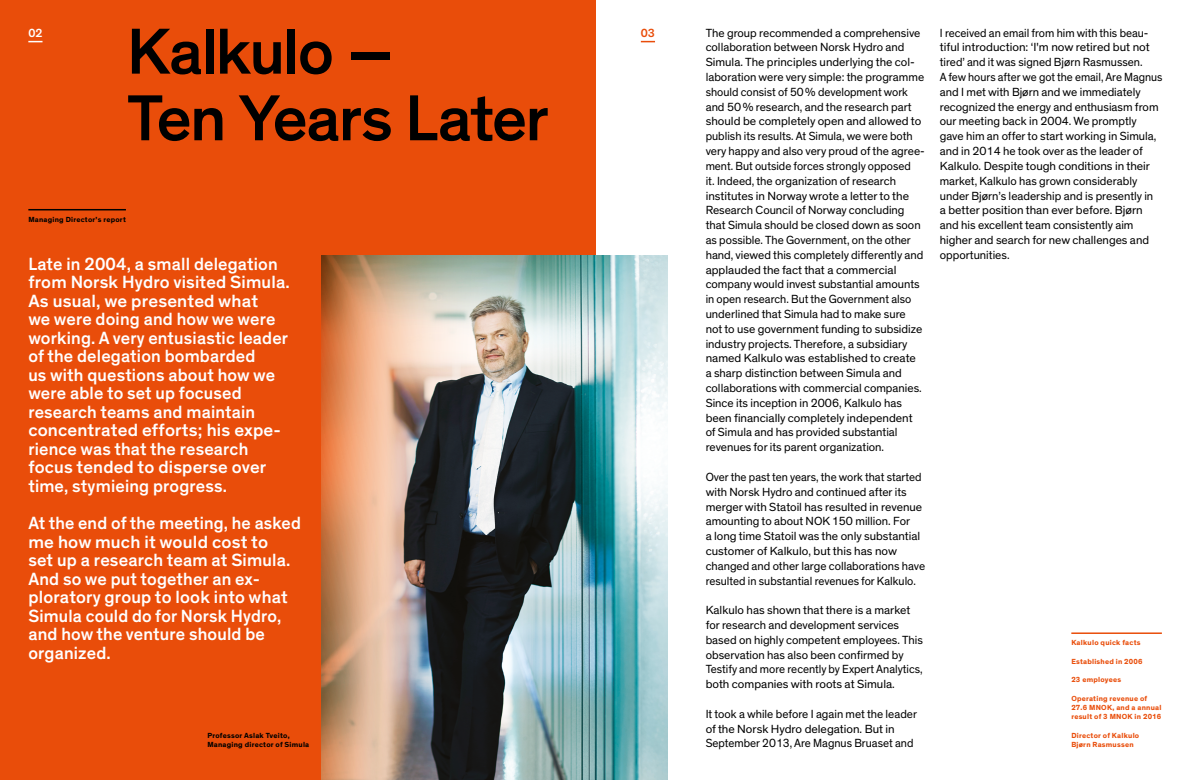
<style>
.page{position:relative;width:1191px;height:780px;background:#fff}
.page>*{position:absolute;margin:0;border:0;box-sizing:border-box;transform-origin:0 0}
.t1{font:500 66px/66.6px "Theinhardt";letter-spacing:-.025em;color:#000}
.t2{font:500 18px/18.5px "Theinhardt";letter-spacing:.01em;color:#fff}
.t3{font:12px/14.8px "Theinhardt";color:#000}
.t4{font:500 12px "Theinhardt";color:#fff}
.t5{font:500 12px "Theinhardt";color:#e94d0a}
.t6{font:700 7.5px/9.2px "Theinhardt";letter-spacing:.03em;color:#e94d0a}
.t7{font:700 7.5px/9.2px "Theinhardt";letter-spacing:.03em;color:#000}
</style>
<div class="page">
<div style="left:0;top:0;width:595px;height:780px;background:#e94d0a"></div>
<img style="left:595px;top:255px;width:72px;height:525px">
<img style="left:322px;top:255px;width:273px;height:525px">
<hr style="left:28px;top:209px;width:98px;height:1px;background:#000">
<hr style="left:1071px;top:632px;width:90px;height:2px;background:#e94d0a">
<svg style="left:641px;top:41px;width:14px;height:1px"></svg>
<svg style="left:28px;top:41px;width:15px;height:1px"></svg>
<p class="t4" style="left:28px;top:25px;width:16px">02</p>
<p class="t5" style="left:641px;top:25px;width:16px">03</p>
<h1 class="t1" style="left:127px;top:19px;width:424px">Kalkulo –<br>Ten Years Later</h1>
<p class="t7" style="left:28px;top:215px;width:99px">Managing Director’s report</p>
<p class="t2" style="left:28px;top:255px;width:263px">Late in 2004, a small delegation from Norsk Hydro visited Simula.<br>As usual, we presented what<br>we were doing and how we were working. A very entusiastic leader of the delegation bombarded<br>us with questions about how we were able to set up focused research teams and maintain concentrated efforts; his expe&shy;rience was that the research focus tended to disperse over time, stymieing progress.</p>
<h2 class="t2" style="left:28px;top:514px;width:274px">At the end of the meeting, he asked me how much it would cost to<br>set up a research team at Simula.<br>And so we put together an ex&shy;ploratory group to look into what<br>Simula could do for Norsk Hydro, and how the venture should be organized.</h2>
<p class="t7" style="left:207px;top:731px;width:103px">Professor Aslak Tveito,<br>Managing director of Simula</p>
<p class="t3" style="left:705px;top:25px;width:221px">The group recommended a comprehensive collaboration between Norsk Hydro and Simula. The principles underlying the col&shy;laboration were very simple: the programme should consist of 50 % development work and 50 % research, and the research part should be completely open and allowed to publish its results. At Simula, we were both very happy and also very proud of the agree&shy;ment. But outside forces strongly opposed<br>it. Indeed, the organization of research institutes in Norway wrote a letter to the Research Council of Norway concluding that Simula should be closed down as soon as possible. The Government, on the other hand, viewed this completely differently and applauded the fact that a commercial company would invest substantial amounts in open research. But the Government also underlined that Simula had to make sure not to use government funding to subsidize industry projects. Therefore, a subsidiary named Kalkulo was established to create a sharp distinction between Simula and collaborations with commercial companies.<br>Since its inception in 2006, Kalkulo has been financially completely independent of Simula and has provided substantial revenues for its parent organization.</p>
<p class="t3" style="left:705px;top:469px;width:221px">Over the past ten years, the work that started with Norsk Hydro and continued after its merger with Statoil has resulted in revenue amounting to about NOK 150 million. For<br>a long time Statoil was the only substantial customer of Kalkulo, but this has now changed and other large collaborations have resulted in substantial revenues for Kalkulo.</p>
<p class="t3" style="left:705px;top:603px;width:219px">Kalkulo has shown that there is a market for research and development services based on highly competent employees. This observation has also been confirmed by Testify and more recently by Expert Analytics, both companies with roots at Simula.</p>
<p class="t3" style="left:705px;top:706px;width:213px">It took a while before I again met the leader of the Norsk Hydro delegation. But in<br>September 2013, Are Magnus Bruaset and</p>
<p class="t3" style="left:939px;top:25px;width:224px">I received an email from him with this beau&shy;tiful introduction: ‘I'm now retired but not tired’ and it was signed Bjørn Rasmussen.<br>A few hours after we got the email, Are Magnus and I met with Bjørn and we immediately recognized the energy and enthusiasm from our meeting back in 2004. We promptly gave him an offer to start working in Simula, and in 2014 he took over as the leader of Kalkulo. Despite tough conditions in their market, Kalkulo has grown considerably under Bjørn’s leadership and is presently in<br>a better position than ever before. Bjørn and his excellent team consistently aim higher and search for new challenges and opportunities.</p>
<p class="t6" style="left:1071px;top:638px;width:71px">Kalkulo quick facts</p>
<p class="t6" style="left:1071px;top:656px;width:73px">Established in 2006</p>
<p class="t6" style="left:1071px;top:675px;width:51px">23 employees</p>
<p class="t6" style="left:1071px;top:693px;width:92px">Operating revenue of<br>27.6 MNOK, and a annual result of 3 MNOK in 2016</p>
<p class="t6" style="left:1071px;top:730px;width:69px">Director of Kalkulo<br>Bjørn Rasmussen</p>
</div>
